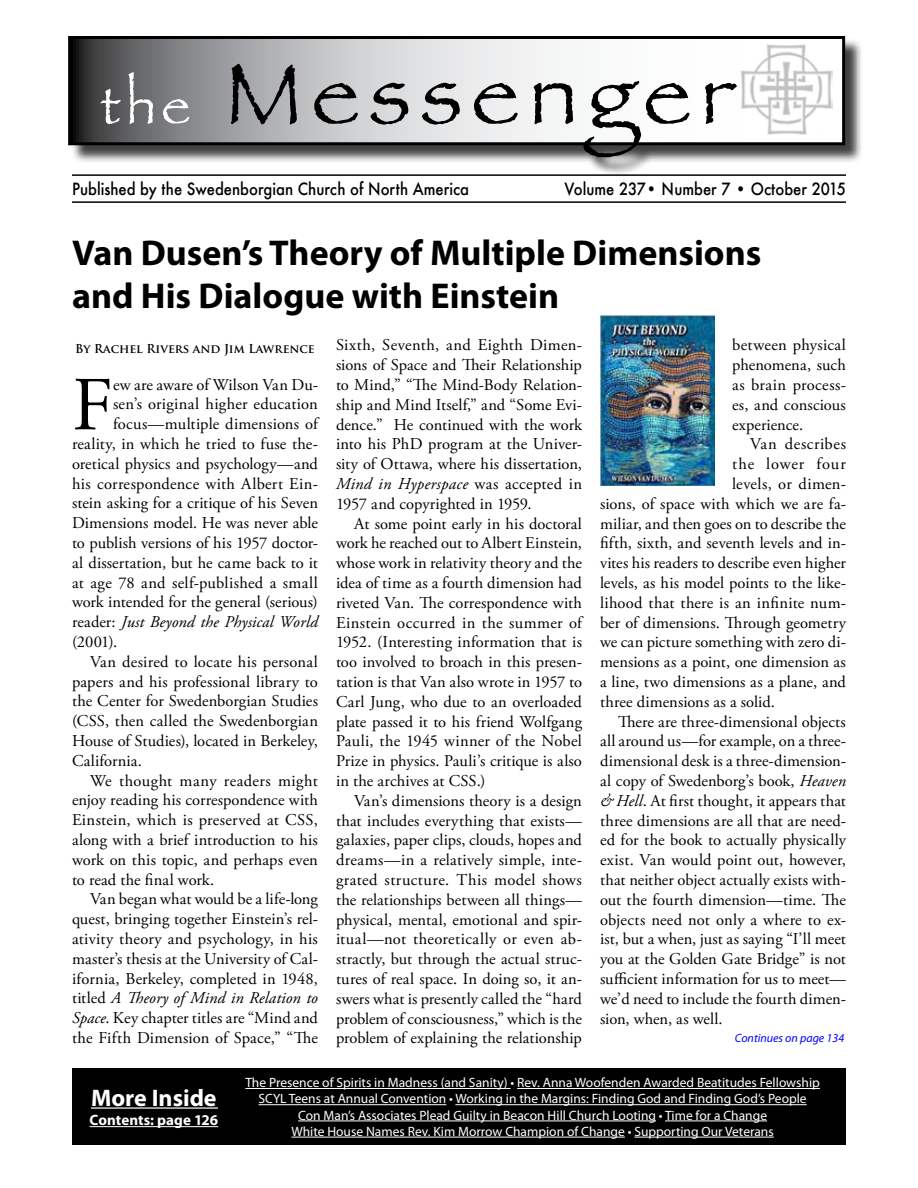
<style>
.page{position:relative;width:918px;height:1188px;background:#fff}
.page>*{position:absolute;margin:0;border:0;box-sizing:border-box;transform-origin:0 0}
.t1{font:90px "Papyrus";letter-spacing:.1em;color:#000}
.t2{font:76.2px "Adobe Garamond Pro";color:#000}
.t3{font:700 36px/43.2px "Myriad Pro";color:#000}
.t4{font:700 24px "Myriad Pro";color:#fff}
.t5{font:16.5px/19.8px "Adobe Garamond Pro";letter-spacing:.005em;color:#000;text-align:justify}
.t6{font:500 16.5px "Futura";color:#000;scale:.9 1}
.t7{font:italic 16.5px "Adobe Garamond Pro";letter-spacing:.005em;color:#000}
.t8{font:16.5px "Adobe Garamond Pro";letter-spacing:.025em;color:#000}
.t9{font:16.5px "Adobe Garamond Pro";letter-spacing:.03em;color:#000}
.t10{font:16.5px "Adobe Garamond Pro";letter-spacing:.05em;color:#000}
.t11{font:700 15px "Myriad Pro";color:#fff}
.t12{font:13.5px/16.2px "Myriad Pro";color:#fff;text-align:center}
.t13{font:700 12px "Trajan Pro";color:#000}
.t14{font:italic 12px "Myriad Pro";color:#00f}
.s1{font-size:54px;color:#fff}
.s2{font-style:normal}
.s3{font-style:italic}
</style>
<div class="page">
<div style="left:70px;top:38px;width:794px;height:138px;background:#000;opacity:.75"></div>
<svg style="left:72px;top:40px;width:769px;height:101px"></svg>
<div style="left:68px;top:36px;width:777px;height:109px;border:3px solid #000"></div>
<hr style="left:72px;top:174px;width:774px;height:2px;background:#000">
<hr style="left:72px;top:201px;width:774px;height:2px;background:#000">
<div style="left:216px;top:1068px;width:630px;height:77px;background:#000"></div>
<hr style="left:245px;top:1088px;width:265px;height:1px;background:#fff">
<hr style="left:517px;top:1088px;width:303px;height:1px;background:#fff">
<hr style="left:259px;top:1104px;width:187px;height:1px;background:#fff">
<hr style="left:455px;top:1104px;width:352px;height:1px;background:#fff">
<hr style="left:298px;top:1121px;width:358px;height:1px;background:#fff">
<hr style="left:665px;top:1121px;width:102px;height:1px;background:#fff">
<hr style="left:291px;top:1137px;width:334px;height:1px;background:#fff">
<hr style="left:634px;top:1137px;width:140px;height:1px;background:#fff">
<div style="left:72px;top:1068px;width:147px;height:77px;background:#000"></div>
<hr style="left:91px;top:1107px;width:127px;height:2px;background:#fff">
<hr style="left:90px;top:1126px;width:128px;height:1px;background:#fff">
<img style="left:739px;top:44px;width:94px;height:91px">
<img style="left:600px;top:315px;width:114px;height:171px">
<h1 class="t1" style="left:101px;top:39px;width:636px"><span class="s1">the</span> Messenger</h1>
<p class="t6" style="left:72px;top:178px;width:443px">Published by the Swedenborgian Church of North America</p>
<p class="t6" style="left:565px;top:178px;width:314px">Volume 237• Number 7 • October 2015</p>
<h3 class="t3" style="left:72px;top:230px;width:691px">Van Dusen’s Theory of Multiple Dimensions and His Dialogue with Einstein</h3>
<p class="t13" style="left:75px;top:342px;width:241px">By Rachel Rivers and Jim Lawrence</p>
<h2 class="t2" style="left:72px;top:359px;width:43px">F</h2>
<p class="t5" style="left:113px;top:375px;width:206px">ew are aware of Wilson Van Du-</p>
<p class="t5" style="left:113px;top:395px;width:206px">sen’s original higher education</p>
<p class="t5" style="left:113px;top:415px;width:206px">focus—multiple dimensions of</p>
<p class="t5" style="left:72px;top:435px;width:247px">reality, in which he tried to fuse the-</p>
<p class="t5" style="left:72px;top:454px;width:247px">oretical physics and psychology—and</p>
<p class="t5" style="left:72px;top:474px;width:247px">his correspondence with Albert Ein-</p>
<p class="t5" style="left:72px;top:494px;width:248px">stein asking for a critique of his Seven</p>
<p class="t5" style="left:72px;top:514px;width:247px">Dimensions model. He was never able</p>
<p class="t5" style="left:72px;top:534px;width:247px">to publish versions of his 1957 doctor-</p>
<p class="t5" style="left:72px;top:553px;width:247px">al dissertation, but he came back to it</p>
<p class="t5" style="left:72px;top:573px;width:247px">at age 78 and self-published a small</p>
<p class="t5" style="left:72px;top:593px;width:247px">work intended for the general (serious)</p>
<p class="t7" style="left:72px;top:612px;width:247px"><span class="s2">reader:</span> Just Beyond the Physical World</p>
<p class="t5" style="left:72px;top:633px;width:47px">(2001).</p>
<p class="t5" style="left:90px;top:652px;width:229px">Van desired to locate his personal</p>
<p class="t5" style="left:72px;top:672px;width:247px">papers and his professional library to</p>
<p class="t5" style="left:72px;top:692px;width:248px">the Center for Swedenborgian Studies</p>
<p class="t5" style="left:72px;top:712px;width:248px">(CSS, then called the Swedenborgian</p>
<p class="t5" style="left:72px;top:732px;width:247px">House of Studies), located in Berkeley,</p>
<p class="t5" style="left:72px;top:751px;width:71px">California.</p>
<p class="t8" style="left:90px;top:771px;width:229px">We thought many readers might</p>
<p class="t5" style="left:72px;top:791px;width:247px">enjoy reading his correspondence with</p>
<p class="t5" style="left:72px;top:811px;width:247px">Einstein, which is preserved at CSS,</p>
<p class="t5" style="left:72px;top:831px;width:247px">along with a brief introduction to his</p>
<p class="t5" style="left:72px;top:850px;width:247px">work on this topic, and perhaps even</p>
<p class="t5" style="left:72px;top:870px;width:144px">to read the final work.</p>
<p class="t5" style="left:90px;top:890px;width:230px">Van began what would be a life-long</p>
<p class="t5" style="left:72px;top:910px;width:247px">quest, bringing together Einstein’s rel-</p>
<p class="t5" style="left:72px;top:930px;width:247px">ativity theory and psychology, in his</p>
<p class="t5" style="left:72px;top:949px;width:247px">master’s thesis at the University of Cal-</p>
<p class="t5" style="left:72px;top:969px;width:247px">ifornia, Berkeley, completed in 1948,</p>
<p class="t7" style="left:72px;top:988px;width:247px"><span class="s2">titled</span> A Theory of Mind in Relation to</p>
<p class="t5" style="left:72px;top:1009px;width:247px"><span class="s3">Space</span>. Key chapter titles are “Mind and</p>
<p class="t5" style="left:72px;top:1029px;width:247px">the Fifth Dimension of Space,” “The</p>
<p class="t5" style="left:336px;top:336px;width:248px">Sixth, Seventh, and Eighth Dimen&shy;sions of Space and Their Relationship to Mind,” “The Mind-Body Relation&shy;ship and Mind Itself,” and “Some Evi&shy;dence.” He continued with the work into his PhD program at the Univer&shy;sity of Ottawa, where his dissertation, <span class="s3">Mind in Hyperspace</span> was accepted in 1957 and copyrighted in 1959.</p>
<p class="t5" style="left:336px;top:514px;width:248px;text-indent:18px">At some point early in his doctoral work he reached out to Albert Einstein, whose work in relativity theory and the idea of time as a fourth dimension had riveted Van. The correspondence with Einstein occurred in the summer of 1952. (Interesting information that is too involved to broach in this presen&shy;tation is that Van also wrote in 1957 to Carl Jung, who due to an overloaded plate passed it to his friend Wolfgang Pauli, the 1945 winner of the Nobel Prize in physics. Pauli’s critique is also in the archives at CSS.)</p>
<p class="t5" style="left:336px;top:791px;width:248px;text-indent:18px">Van’s dimensions theory is a design that includes everything that exists— galaxies, paper clips, clouds, hopes and dreams—in a relatively simple, inte&shy;grated structure. This model shows the relationships between all things— physical, mental, emotional and spir&shy;itual—not theoretically or even ab&shy;stractly, but through the actual struc&shy;tures of real space. In doing so, it an&shy;swers what is presently called the “hard problem of consciousness,” which is the problem of explaining the relationship</p>
<p class="t5" style="left:732px;top:336px;width:115px">between physical phenomena, such as brain process&shy;es, and conscious experience.</p>
<p class="t9" style="left:750px;top:434px;width:97px">Van describes</p>
<p class="t10" style="left:732px;top:454px;width:115px">the lower four</p>
<p class="t5" style="left:732px;top:474px;width:115px">levels, or dimen-</p>
<p class="t5" style="left:600px;top:494px;width:247px">sions, of space with which we are fa-</p>
<p class="t5" style="left:600px;top:514px;width:247px">miliar, and then goes on to describe the</p>
<p class="t5" style="left:600px;top:534px;width:247px">fifth, sixth, and seventh levels and in-</p>
<p class="t5" style="left:600px;top:554px;width:247px">vites his readers to describe even higher</p>
<p class="t5" style="left:600px;top:573px;width:247px">levels, as his model points to the like-</p>
<p class="t5" style="left:600px;top:593px;width:247px">lihood that there is an infinite num-</p>
<p class="t5" style="left:600px;top:613px;width:247px">ber of dimensions. Through geometry</p>
<p class="t5" style="left:600px;top:633px;width:247px">we can picture something with zero di-</p>
<p class="t5" style="left:600px;top:653px;width:247px">mensions as a point, one dimension as</p>
<p class="t5" style="left:600px;top:672px;width:247px">a line, two dimensions as a plane, and</p>
<p class="t5" style="left:600px;top:692px;width:176px">three dimensions as a solid.</p>
<p class="t5" style="left:618px;top:712px;width:229px">There are three-dimensional objects</p>
<p class="t5" style="left:600px;top:732px;width:247px">all around us—for example, on a three-</p>
<p class="t5" style="left:600px;top:752px;width:247px">dimensional desk is a three-dimension-</p>
<p class="t5" style="left:600px;top:771px;width:248px">al copy of Swedenborg’s book, <span class="s3">Heaven</span></p>
<p class="t5" style="left:600px;top:791px;width:248px"><span class="s3">&amp; Hell</span>. At first thought, it appears that</p>
<p class="t5" style="left:600px;top:811px;width:247px">three dimensions are all that are need-</p>
<p class="t5" style="left:600px;top:831px;width:247px">ed for the book to actually physically</p>
<p class="t5" style="left:600px;top:851px;width:247px">exist. Van would point out, however,</p>
<p class="t5" style="left:600px;top:870px;width:247px">that neither object actually exists with-</p>
<p class="t5" style="left:600px;top:890px;width:247px">out the fourth dimension—time. The</p>
<p class="t5" style="left:600px;top:910px;width:247px">objects need not only a where to ex-</p>
<p class="t5" style="left:600px;top:930px;width:248px">ist, but a when, just as saying “I’ll meet</p>
<p class="t5" style="left:600px;top:950px;width:247px">you at the Golden Gate Bridge” is not</p>
<p class="t5" style="left:600px;top:969px;width:247px">sufficient information for us to meet—</p>
<p class="t5" style="left:600px;top:989px;width:247px">we’d need to include the fourth dimen-</p>
<p class="t5" style="left:600px;top:1009px;width:124px">sion, when, as well.</p>
<p class="t14" style="left:735px;top:1030px;width:111px">Continues on page 134</p>
<h3 class="t4" style="left:91px;top:1082px;width:127px">More Inside</h3>
<p class="t11" style="left:90px;top:1110px;width:130px">Contents: page 126</p>
<p class="t12" style="left:245px;top:1074px;width:576px">The Presence of Spirits in Madness (and Sanity) • Rev. Anna Woofenden Awarded Beatitudes Fellowship SCYL Teens at Annual Convention • Working in the Margins: Finding God and Finding God’s People<br>Con Man’s Associates Plead Guilty in Beacon Hill Church Looting • Time for a Change<br>White House Names Rev. Kim Morrow Champion of Change • Supporting Our Veterans</p>
</div>
